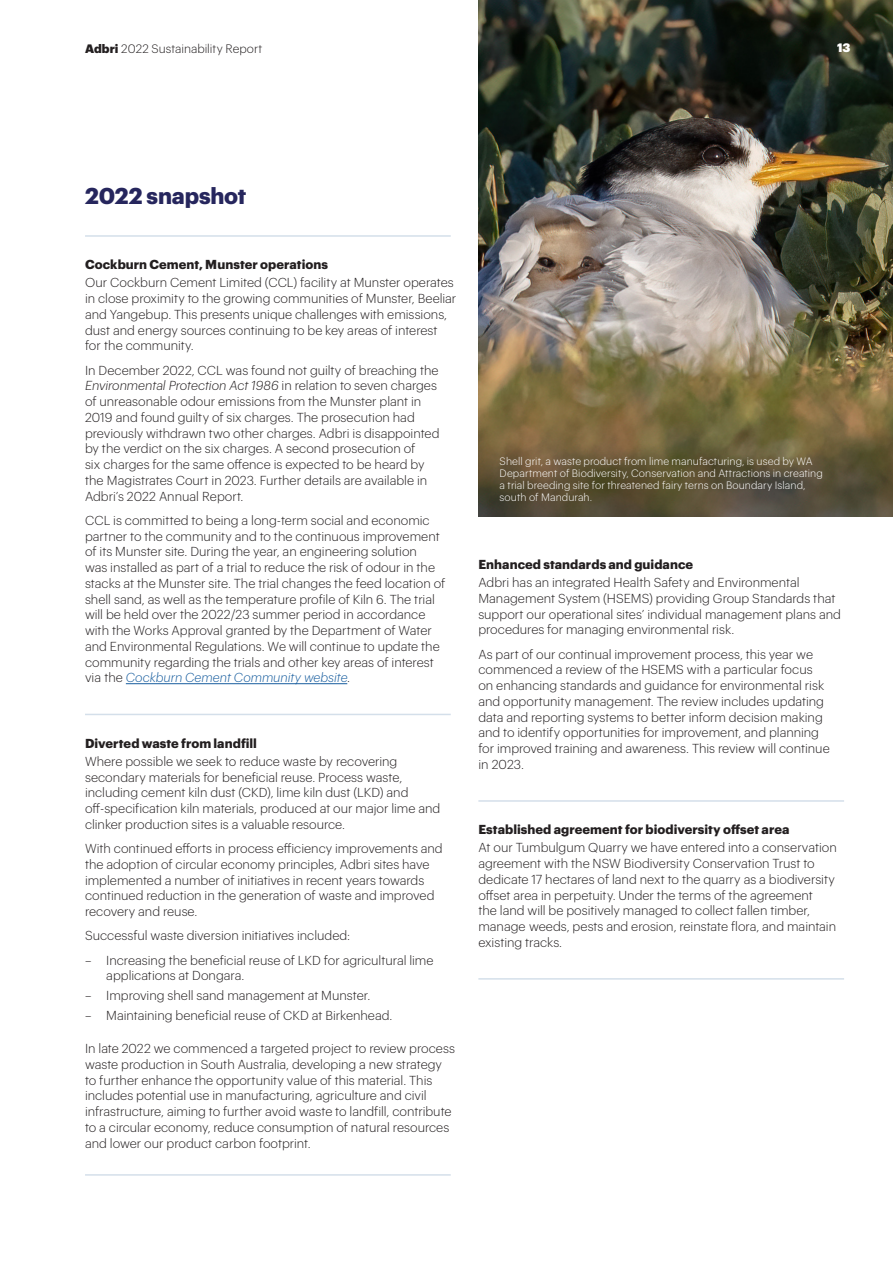
<style>
.page{position:relative;width:893px;height:1263px;background:#fff}
.page>*{position:absolute;margin:0;border:0;box-sizing:border-box;transform-origin:0 0}
.e-01_Heading_Lvl_1{font:700 22.5px "Graphik";letter-spacing:-.01em;color:#26265d}
.e-05_Body{font:300 12.75px/15.8px "Graphik";color:#231f20}
.e-03_Heading_Lvl_3{font:700 12.75px "Graphik";letter-spacing:.005em;color:#231f20}
.t1{font:300 12px "Graphik";color:#231f20}
.Folio_RHS{font:900 12px "Graphik";color:#fff}
.e-10_Footnote{font:300 10.5px/12px "Graphik";letter-spacing:.005em;color:#fff}
.s1{font-weight:900}
.s2{font-style:italic}
.s3{font-style:italic;color:#175d9e}
</style>
<div class="page">
<hr style="left:126px;top:683px;width:221px;height:1px;background:#175d9e">
<hr style="left:85px;top:235px;width:366px;height:2px;background:#d4dfea">
<hr style="left:85px;top:714px;width:366px;height:1px;background:#d4dfea">
<hr style="left:85px;top:1174px;width:366px;height:2px;background:#d4dfea">
<hr style="left:478px;top:800px;width:366px;height:2px;background:#d4dfea">
<hr style="left:478px;top:978px;width:366px;height:2px;background:#d4dfea">
<img style="left:478px;top:0;width:415px;height:516px">
<p class="t1" style="left:85px;top:39px;width:179px"><span class="s1">Adbri</span> 2022 Sustainability Report</p>
<p class="Folio_RHS" style="left:837px;top:39px;width:15px">13</p>
<p class="e-01_Heading_Lvl_1" style="left:85px;top:178px;width:163px">2022 snapshot</p>
<p class="e-03_Heading_Lvl_3" style="left:85px;top:255px;width:245px">Cockburn Cement, Munster operations</p>
<p class="e-05_Body" style="left:85px;top:274px;width:373px">Our Cockburn Cement Limited (CCL) facility at Munster operates in close proximity to the growing communities of Munster, Beeliar and Yangebup. This presents unique challenges with emissions, dust and energy sources continuing to be key areas of interest for the community.</p>
<p class="e-05_Body" style="left:85px;top:361px;width:356px">In December 2022, CCL was found not guilty of breaching the <span class="s2">Environmental Protection Act 1986</span> in relation to seven charges of unreasonable odour emissions from the Munster plant in 2019 and found guilty of six charges. The prosecution had previously withdrawn two other charges. Adbri is disappointed by the verdict on the six charges. A second prosecution of<br>six charges for the same offence is expected to be heard by the Magistrates Court in 2023. Further details are available in Adbri’s 2022 Annual Report.</p>
<p class="e-05_Body" style="left:85px;top:511px;width:362px">CCL is committed to being a long-term social and economic partner to the community and to the continuous improvement of its Munster site. During the year, an engineering solution<br>was installed as part of a trial to reduce the risk of odour in the stacks at the Munster site. The trial changes the feed location of shell sand, as well as the temperature profile of Kiln 6. The trial will be held over the 2022/23 summer period in accordance with the Works Approval granted by the Department of Water and Environmental Regulations. We will continue to update the community regarding the trials and other key areas of interest via the <span class="s3">Cockburn Cement Community website</span>.</p>
<p class="e-03_Heading_Lvl_3" style="left:85px;top:733px;width:174px">Diverted waste from landfill</p>
<p class="e-05_Body" style="left:85px;top:752px;width:357px">Where possible we seek to reduce waste by recovering secondary materials for beneficial reuse. Process waste, including cement kiln dust (CKD), lime kiln dust (LKD) and off-specification kiln materials, produced at our major lime and clinker production sites is a valuable resource.</p>
<p class="e-05_Body" style="left:85px;top:840px;width:359px">With continued efforts in process efficiency improvements and the adoption of circular economy principles, Adbri sites have implemented a number of initiatives in recent years towards continued reduction in the generation of waste and improved recovery and reuse.</p>
<p class="e-05_Body" style="left:85px;top:927px;width:267px">Successful waste diversion initiatives included:</p>
<p class="e-05_Body" style="left:106px;top:951px;width:329px;text-indent:-21px">– Increasing the beneficial reuse of LKD for agricultural lime applications at Dongara.</p>
<p class="e-05_Body" style="left:85px;top:987px;width:287px">– Improving shell sand management at Munster.</p>
<p class="e-05_Body" style="left:85px;top:1007px;width:309px">– Maintaining beneficial reuse of CKD at Birkenhead.</p>
<p class="e-05_Body" style="left:85px;top:1040px;width:371px">In late 2022 we commenced a targeted project to review process waste production in South Australia, developing a new strategy to further enhance the opportunity value of this material. This includes potential use in manufacturing, agriculture and civil infrastructure, aiming to further avoid waste to landfill, contribute to a circular economy, reduce consumption of natural resources and lower our product carbon footprint.</p>
<p class="e-10_Footnote" style="left:500px;top:454px;width:325px">Shell grit, a waste product from lime manufacturing, is used by WA Department of Biodiversity, Conservation and Attractions in creating a trial breeding site for threatened fairy terns on Boundary Island, south of Mandurah.</p>
<p class="e-03_Heading_Lvl_3" style="left:478px;top:555px;width:216px">Enhanced standards and guidance</p>
<p class="e-05_Body" style="left:478px;top:574px;width:364px">Adbri has an integrated Health Safety and Environmental Management System (HSEMS) providing Group Standards that support our operational sites’ individual management plans and procedures for managing environmental risk.</p>
<p class="e-05_Body" style="left:478px;top:645px;width:353px">As part of our continual improvement process, this year we commenced a review of the HSEMS with a particular focus on enhancing standards and guidance for environmental risk and opportunity management. The review includes updating data and reporting systems to better inform decision making and to identify opportunities for improvement, and planning for improved training and awareness. This review will continue in 2023.</p>
<p class="e-03_Heading_Lvl_3" style="left:478px;top:820px;width:313px">Established agreement for biodiversity offset area</p>
<p class="e-05_Body" style="left:478px;top:839px;width:360px">At our Tumbulgum Quarry we have entered into a conservation agreement with the NSW Biodiversity Conservation Trust to dedicate 17 hectares of land next to the quarry as a biodiversity offset area in perpetuity. Under the terms of the agreement<br>the land will be positively managed to collect fallen timber, manage weeds, pests and erosion, reinstate flora, and maintain existing tracks.</p>
</div>
